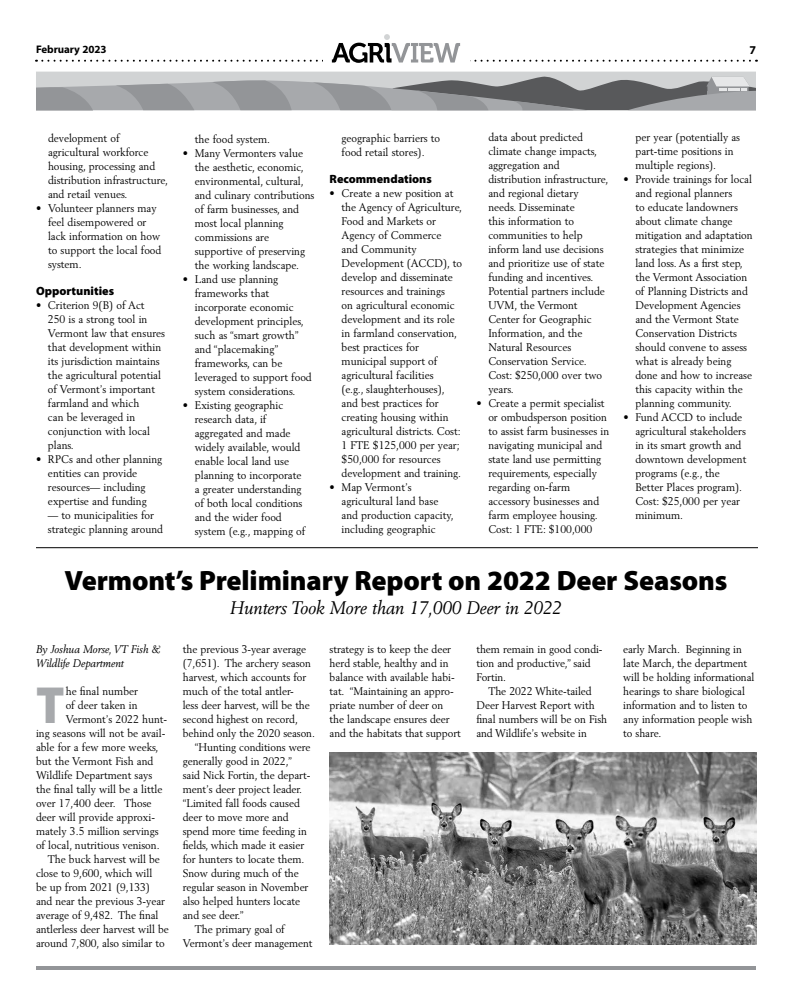
<style>
.page{position:relative;width:792px;height:1008px;background:#fff}
.page>*{position:absolute;margin:0;border:0;box-sizing:border-box;transform-origin:0 0}
.t1{font:900 52.5px "Myriad Pro";color:#a7a9ac;scale:.95 1}
.t2{font:900 28px "Myriad Pro";letter-spacing:-.005em;color:#000}
.t3{font:italic 18px "Berling LT Std";letter-spacing:-.005em;color:#000;scale:.95 1}
.t4{font:900 12px "Myriad Pro";color:#000}
.t5{font:700 12px "Myriad Pro";color:#000}
.t6{font:11px/14px "Berling LT Std";color:#000;scale:.95 1}
.t7{font:italic 11px/14px "Berling LT Std";letter-spacing:-.005em;color:#000;scale:.95 1}
.t8{font:700 11px "Myriad Pro";letter-spacing:-.005em;color:#000}
</style>
<div class="page">
<hr style="left:36px;top:966px;width:720px;height:4px;background:#939598">
<svg style="left:36px;top:34px;width:714px;height:29px"></svg>
<svg style="left:36px;top:72px;width:720px;height:38px;background:#a0a1a4"></svg>
<hr style="left:36px;top:547px;width:722px;height:1px;background:#000">
<img style="left:330px;top:752px;width:427px;height:192px">
<p class="t8" style="left:36px;top:42px;width:72px">February 2023</p>
<p class="t5" style="left:750px;top:42px;width:8px">7</p>
<p class="t6" style="left:48px;top:131px;width:128px">development of agricultural workforce housing, processing and distribution infrastructure, and retail venues.</p>
<p class="t6" style="left:48px;top:201px;width:121px;text-indent:-12px">• Volunteer planners may feel disempowered or lack information on how to support the local food system.</p>
<p class="t4" style="left:36px;top:283px;width:80px">Opportunities</p>
<p class="t6" style="left:48px;top:298px;width:125px;text-indent:-12px">• Criterion 9(B) of Act<br>250 is a strong tool in<br>Vermont law that ensures that development within its jurisdiction maintains the agricultural potential of Vermont’s important farmland and which<br>can be leveraged in conjunction with local plans.</p>
<p class="t6" style="left:48px;top:452px;width:122px;text-indent:-12px">• RPCs and other planning entities can provide resources— including expertise and funding</p>
<p class="t6" style="left:48px;top:508px;width:123px">— to municipalities for strategic planning around</p>
<p class="t6" style="left:195px;top:132px;width:79px">the food system.</p>
<p class="t6" style="left:195px;top:146px;width:127px;text-indent:-12px">• Many Vermonters value the aesthetic, economic, environmental, cultural, and culinary contributions of farm businesses, and most local planning commissions are supportive of preserving the working landscape.</p>
<p class="t6" style="left:195px;top:272px;width:125px;text-indent:-12px">• Land use planning frameworks that incorporate economic development principles, such as “smart growth” and “placemaking” frameworks, can be leveraged to support food system considerations.</p>
<p class="t6" style="left:195px;top:398px;width:118px;text-indent:-12px">• Existing geographic research data, if aggregated and made widely available, would enable local land use planning to incorporate a greater understanding of both local conditions and the wider food system (e. g. , mapping of</p>
<p class="t6" style="left:342px;top:131px;width:105px">geographic barriers to food retail stores).</p>
<p class="t4" style="left:330px;top:171px;width:104px">Recommendations</p>
<p class="t6" style="left:342px;top:186px;width:128px;text-indent:-12px">• Create a new position at the Agency of Agriculture,<br>Food and Markets or<br>Agency of Commerce<br>and Community<br>Development (ACCD), to develop and disseminate resources and trainings<br>on agricultural economic development and its role in farmland conservation, best practices for municipal support of agricultural facilities<br>(e. g. , slaughterhouses), and best practices for creating housing within agricultural districts. Cost:<br>1 FTE $125,000 per year; $50,000 for resources development and training.</p>
<p class="t6" style="left:342px;top:480px;width:119px;text-indent:-12px">• Map Vermont’s agricultural land base and production capacity, including geographic</p>
<p class="t6" style="left:488px;top:130px;width:128px">data about predicted climate change impacts, aggregation and distribution infrastructure, and regional dietary<br>needs. Disseminate<br>this information to communities to help inform land use decisions and prioritize use of state funding and incentives.<br>Potential partners include<br>UVM, the Vermont<br>Center for Geographic<br>Information, and the<br>Natural Resources<br>Conservation Service.<br>Cost: $250,000 over two years.</p>
<p class="t6" style="left:488px;top:396px;width:129px;text-indent:-12px">• Create a permit specialist or ombudsperson position to assist farm businesses in navigating municipal and state land use permitting requirements, especially regarding on-farm accessory businesses and farm employee housing.<br>Cost: 1 FTE: $100,000</p>
<p class="t6" style="left:635px;top:130px;width:112px">per year (potentially as part-time positions in multiple regions).</p>
<p class="t6" style="left:635px;top:172px;width:125px;text-indent:-12px">• Provide trainings for local and regional planners<br>to educate landowners about climate change mitigation and adaptation strategies that minimize land loss. As a first step, the Vermont Association of Planning Districts and<br>Development Agencies and the Vermont State<br>Conservation Districts should convene to assess what is already being done and how to increase this capacity within the planning community.</p>
<p class="t6" style="left:635px;top:410px;width:118px;text-indent:-12px">• Fund ACCD to include agricultural stakeholders in its smart growth and downtown development programs (e. g. , the<br>Better Places program).<br>Cost: $25,000 per year minimum.</p>
<h2 class="t2" style="left:65px;top:562px;width:664px">Vermont’s Preliminary Report on 2022 Deer Seasons</h2>
<h3 class="t3" style="left:230px;top:597px;width:350px">Hunters Took More than 17,000 Deer in 2022</h3>
<p class="t6" style="left:183px;top:642px;width:131px">the previous 3-year average</p>
<p class="t6" style="left:183px;top:656px;width:136px">(7,651). The archery season</p>
<p class="t6" style="left:183px;top:670px;width:131px">harvest, which accounts for</p>
<p class="t6" style="left:183px;top:684px;width:118px">much of the total antler-</p>
<p class="t6" style="left:183px;top:698px;width:135px">less deer harvest, will be the</p>
<p class="t6" style="left:183px;top:712px;width:123px">second highest on record,</p>
<p class="t6" style="left:183px;top:726px;width:139px">behind only the 2020 season.</p>
<p class="t6" style="left:195px;top:740px;width:123px">“Hunting conditions were</p>
<p class="t6" style="left:183px;top:754px;width:116px">generally good in 2022,”</p>
<p class="t6" style="left:183px;top:768px;width:136px">said Nick Fortin, the depart-</p>
<p class="t6" style="left:183px;top:782px;width:125px">ment’s deer project leader.</p>
<p class="t6" style="left:183px;top:796px;width:125px">“Limited fall foods caused</p>
<p class="t6" style="left:183px;top:810px;width:113px">deer to move more and</p>
<p class="t6" style="left:183px;top:824px;width:132px">spend more time feeding in</p>
<p class="t6" style="left:183px;top:838px;width:129px">fields, which made it easier</p>
<p class="t6" style="left:183px;top:852px;width:128px">for hunters to locate them.</p>
<p class="t6" style="left:183px;top:866px;width:124px">Snow during much of the</p>
<p class="t6" style="left:183px;top:880px;width:134px">regular season in November</p>
<p class="t6" style="left:183px;top:894px;width:125px">also helped hunters locate</p>
<p class="t6" style="left:183px;top:908px;width:66px">and see deer.”</p>
<p class="t6" style="left:195px;top:922px;width:96px">The primary goal of</p>
<p class="t6" style="left:183px;top:936px;width:138px">Vermont’s deer management</p>
<p class="t7" style="left:36px;top:642px;width:132px">By Joshua Morse, VT Fish &amp;<br>Wildlife Department</p>
<h1 class="t1" style="left:36px;top:670px;width:31px">T</h1>
<p class="t6" style="left:66px;top:684px;width:78px">he final number</p>
<p class="t6" style="left:330px;top:642px;width:140px">strategy is to keep the deer herd stable, healthy and in balance with available habi&shy;tat. “Maintaining an appro&shy;priate number of deer on<br>the landscape ensures deer and the habitats that support</p>
<p class="t6" style="left:476px;top:642px;width:134px">them remain in good condi&shy;tion and productive,” said<br>Fortin.</p>
<p class="t6" style="left:623px;top:642px;width:140px">early March. Beginning in late March, the department will be holding informational hearings to share biological information and to listen to any information people wish to share.</p>
<p class="t6" style="left:476px;top:684px;width:139px;text-indent:12px">The 2022 White-tailed<br>Deer Harvest Report with final numbers will be on Fish and Wildlife’s website in</p>
<p class="t6" style="left:66px;top:698px;width:77px">of deer taken in</p>
<p class="t6" style="left:66px;top:712px;width:108px">Vermont’s 2022 hunt-</p>
<p class="t6" style="left:36px;top:726px;width:138px">ing seasons will not be avail-</p>
<p class="t6" style="left:36px;top:740px;width:130px">able for a few more weeks,</p>
<p class="t6" style="left:36px;top:754px;width:125px">but the Vermont Fish and</p>
<p class="t6" style="left:36px;top:768px;width:124px">Wildlife Department says</p>
<p class="t6" style="left:36px;top:782px;width:135px">the final tally will be a little</p>
<p class="t6" style="left:36px;top:796px;width:123px">over 17,400 deer. Those</p>
<p class="t6" style="left:36px;top:810px;width:127px">deer will provide approxi-</p>
<p class="t6" style="left:36px;top:824px;width:131px">mately 3. 5 million servings</p>
<p class="t6" style="left:36px;top:838px;width:130px">of local, nutritious venison.</p>
<p class="t6" style="left:48px;top:852px;width:119px">The buck harvest will be</p>
<p class="t6" style="left:36px;top:866px;width:124px">close to 9,600, which will</p>
<p class="t6" style="left:36px;top:880px;width:122px">be up from 2021 (9,133)</p>
<p class="t6" style="left:36px;top:894px;width:137px">and near the previous 3-year</p>
<p class="t6" style="left:36px;top:908px;width:130px">average of 9,482. The final</p>
<p class="t6" style="left:36px;top:922px;width:141px">antlerless deer harvest will be</p>
<p class="t6" style="left:36px;top:936px;width:137px">around 7,800, also similar to</p>
</div>
